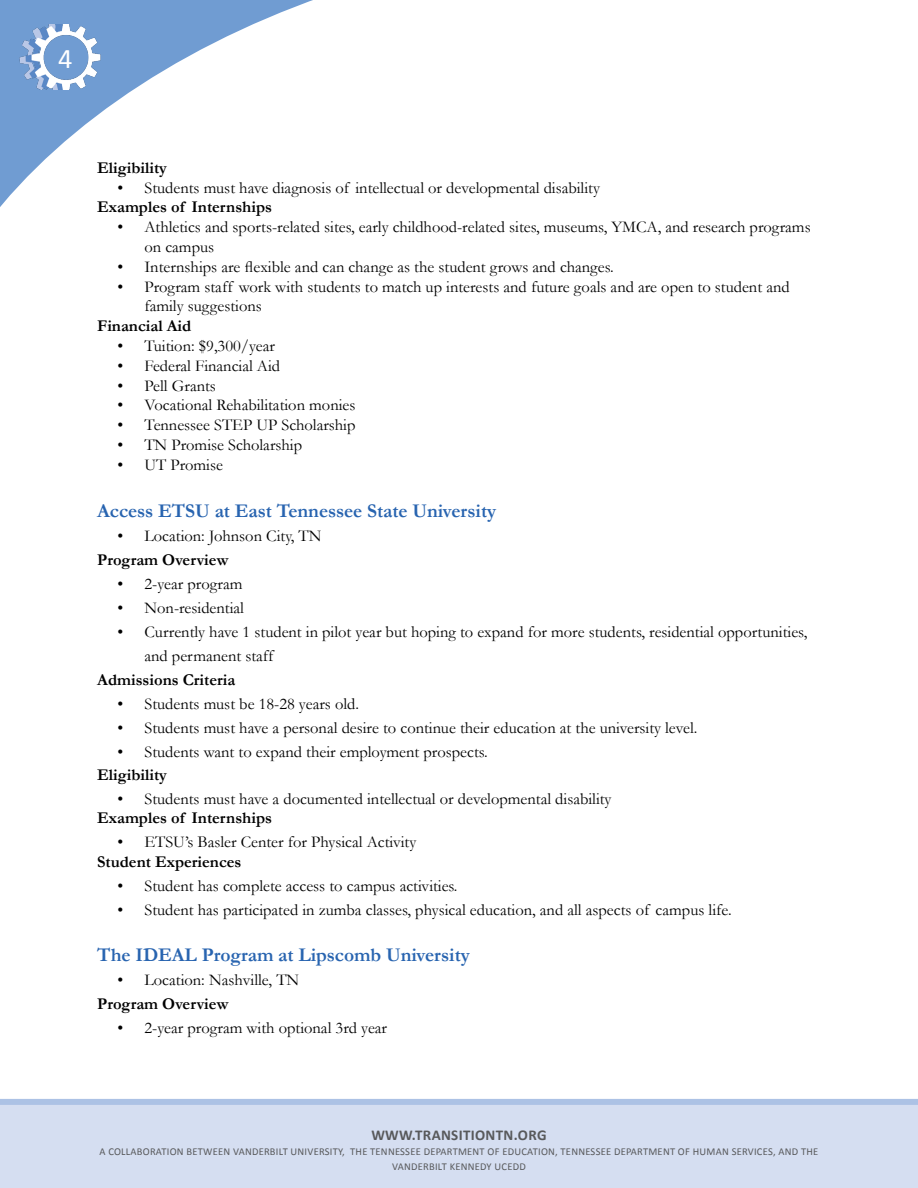
<style>
.page{position:relative;width:918px;height:1188px;background:#fff}
.page>*{position:absolute;margin:0;border:0;box-sizing:border-box;transform-origin:0 0}
.t1{font:28.5px "Calibri";color:#fff}
.Subheader{font:700 19.5px "Garamond";letter-spacing:-.005em;color:#2864b0}
.t2{font:16.5px/19.8px "Garamond";color:#000}
.Sub-subheader{font:700 16.5px "Garamond";color:#000}
.t3{font:700 15px "Calibri";letter-spacing:.02em;color:#58595b}
.t4{font:10.5px/15px "Calibri";letter-spacing:.02em;color:#58595b;text-align:center}
</style>
<div class="page">
<div style="left:0;top:1099px;width:918px;height:89px;background:#d5def1"></div>
<svg style="left:0;top:0;width:313px;height:207px"></svg>
<img style="left:17px;top:25px;width:87px;height:65px">
<h1 class="t1" style="left:58px;top:41px;width:16px">4</h1>
<p class="Sub-subheader" style="left:97px;top:156px;width:71px">Eligibility</p>
<p class="t2" style="left:117px;top:177px;width:484px">• Students must have diagnosis of intellectual or developmental disability</p>
<p class="Sub-subheader" style="left:97px;top:196px;width:176px">Examples of Internships</p>
<p class="t2" style="left:144px;top:217px;width:668px;text-indent:-27px">• Athletics and sports-related sites, early childhood-related sites, museums, YMCA, and research programs on campus</p>
<p class="t2" style="left:117px;top:256px;width:498px">• Internships are flexible and can change as the student grows and changes.</p>
<p class="t2" style="left:144px;top:276px;width:647px;text-indent:-27px">• Program staff work with students to match up interests and future goals and are open to student and family suggestions</p>
<p class="Sub-subheader" style="left:97px;top:315px;width:96px">Financial Aid</p>
<p class="t2" style="left:117px;top:335px;width:159px">• Tuition: $9,300/year</p>
<p class="t2" style="left:117px;top:355px;width:164px">• Federal Financial Aid</p>
<p class="t2" style="left:117px;top:375px;width:100px">• Pell Grants</p>
<p class="t2" style="left:117px;top:395px;width:240px">• Vocational Rehabilitation monies</p>
<p class="t2" style="left:117px;top:415px;width:240px">• Tennessee STEP UP Scholarship</p>
<p class="t2" style="left:117px;top:434px;width:186px">• TN Promise Scholarship</p>
<p class="t2" style="left:117px;top:454px;width:107px">• UT Promise</p>
<p class="Subheader" style="left:97px;top:498px;width:400px">Access ETSU at East Tennessee State University</p>
<p class="t2" style="left:117px;top:526px;width:206px">• Location: Johnson City, TN</p>
<p class="Sub-subheader" style="left:97px;top:549px;width:133px">Program Overview</p>
<p class="t2" style="left:117px;top:574px;width:127px">• 2-year program</p>
<p class="t2" style="left:117px;top:598px;width:128px">• Non-residential</p>
<p class="t2" style="left:144px;top:620px;width:664px;line-height:24px;text-indent:-27px">• Currently have 1 student in pilot year but hoping to expand for more students, residential opportunities, and permanent staff</p>
<p class="Sub-subheader" style="left:97px;top:669px;width:140px">Admissions Criteria</p>
<p class="t2" style="left:117px;top:694px;width:243px">• Students must be 18-28 years old.</p>
<p class="t2" style="left:117px;top:718px;width:582px">• Students must have a personal desire to continue their education at the university level.</p>
<p class="t2" style="left:117px;top:742px;width:372px">• Students want to expand their employment prospects.</p>
<p class="Sub-subheader" style="left:97px;top:763px;width:71px">Eligibility</p>
<p class="t2" style="left:117px;top:788px;width:496px">• Students must have a documented intellectual or developmental disability</p>
<p class="Sub-subheader" style="left:97px;top:807px;width:176px">Examples of Internships</p>
<p class="t2" style="left:117px;top:832px;width:300px">• ETSU’s Basler Center for Physical Activity</p>
<p class="Sub-subheader" style="left:97px;top:851px;width:146px">Student Experiences</p>
<p class="t2" style="left:117px;top:876px;width:342px">• Student has complete access to campus activities.</p>
<p class="t2" style="left:117px;top:900px;width:616px">• Student has participated in zumba classes, physical education, and all aspects of campus life.</p>
<p class="Subheader" style="left:97px;top:941px;width:374px">The IDEAL Program at Lipscomb University</p>
<p class="t2" style="left:117px;top:969px;width:183px">• Location: Nashville, TN</p>
<p class="Sub-subheader" style="left:97px;top:992px;width:133px">Program Overview</p>
<p class="t2" style="left:117px;top:1017px;width:271px">• 2-year program with optional 3rd year</p>
<p class="t3" style="left:371px;top:1126px;width:177px">WWW.TRANSITIONTN.ORG</p>
<p class="t4" style="left:99px;top:1144px;width:720px">A COLLABORATION BETWEEN VANDERBILT UNIVERSITY, THE TENNESSEE DEPARTMENT OF EDUCATION, TENNESSEE DEPARTMENT OF HUMAN SERVICES, AND THE<br>VANDERBILT KENNEDY UCEDD</p>
</div>
